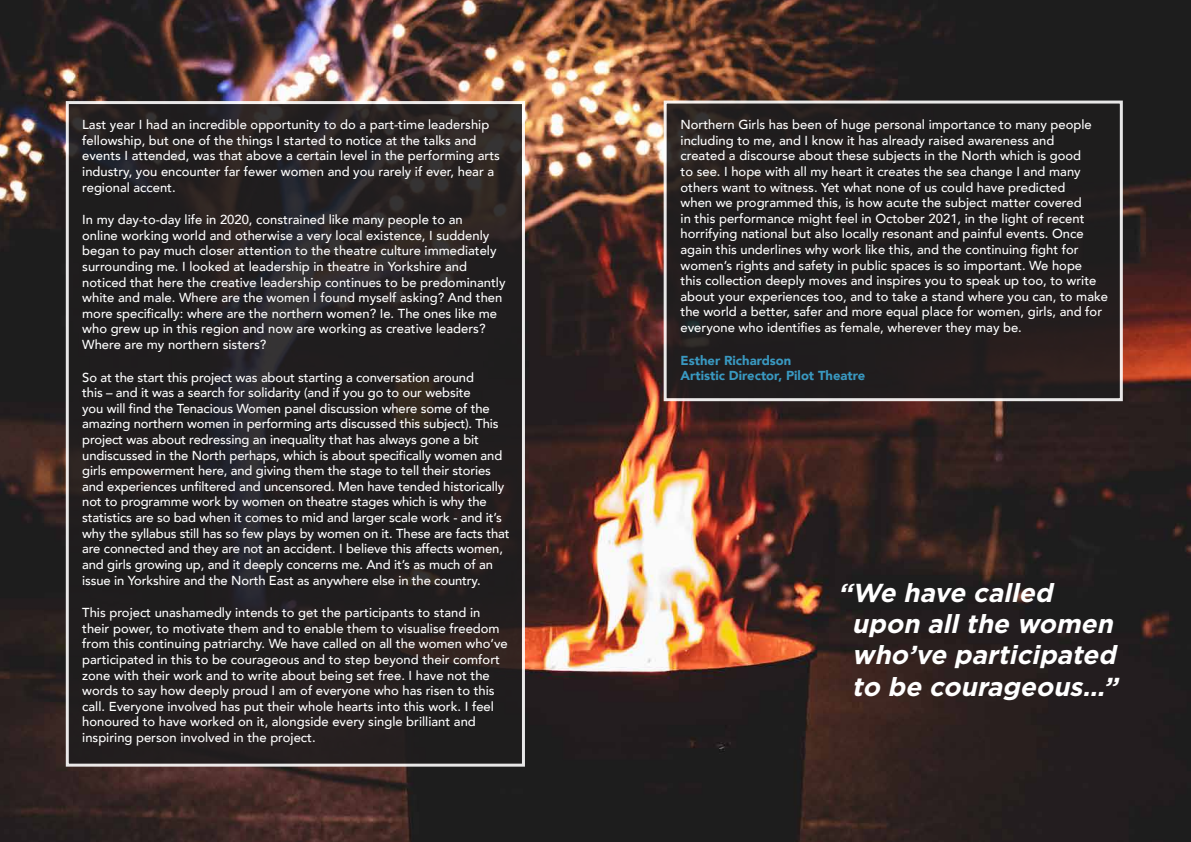
<style>
.page{position:relative;width:1191px;height:842px;background:#fff}
.page>*{position:absolute;margin:0;border:0;box-sizing:border-box;transform-origin:0 0}
.t1{font:italic 700 26px/31.2px "Gotham";color:#fff}
.t2{font:500 13px/15.6px "Avenir";color:#fff}
.t3{font:900 13px/15.6px "Avenir";color:#3998c0}
</style>
<div class="page">
<img style="left:0;top:0;width:1191px;height:842px">
<svg style="left:66px;top:101px;width:459px;height:666px;background:#272424"></svg>
<div style="left:663px;top:101px;width:459px;height:300px;background:#1f1d1e;border:3px solid #fff"></div>
<p class="t2" style="left:82px;top:116px;width:419px">Last year I had an incredible opportunity to do a part-time leadership fellowship, but one of the things I started to notice at the talks and events I attended, was that above a certain level in the performing arts industry, you encounter far fewer women and you rarely if ever, hear a regional accent.</p>
<p class="t2" style="left:82px;top:211px;width:425px">In my day-to-day life in 2020, constrained like many people to an<br>online working world and otherwise a very local existence, I suddenly began to pay much closer attention to the theatre culture immediately surrounding me. I looked at leadership in theatre in Yorkshire and noticed that here the creative leadership continues to be predominantly white and male. Where are the women I found myself asking? And then more specifically: where are the northern women? Ie. The ones like me who grew up in this region and now are working as creative leaders?<br>Where are my northern sisters?</p>
<p class="t2" style="left:82px;top:369px;width:429px">So at the start this project was about starting a conversation around<br>this – and it was a search for solidarity (and if you go to our website<br>you will find the Tenacious Women panel discussion where some of the amazing northern women in performing arts discussed this subject). This project was about redressing an inequality that has always gone a bit undiscussed in the North perhaps, which is about specifically women and girls empowerment here, and giving them the stage to tell their stories and experiences unfiltered and uncensored. Men have tended historically not to programme work by women on theatre stages which is why the statistics are so bad when it comes to mid and larger scale work - and it’s why the syllabus still has so few plays by women on it. These are facts that are connected and they are not an accident. I believe this affects women, and girls growing up, and it deeply concerns me. And it’s as much of an issue in Yorkshire and the North East as anywhere else in the country.</p>
<p class="t2" style="left:82px;top:604px;width:427px">This project unashamedly intends to get the participants to stand in their power, to motivate them and to enable them to visualise freedom from this continuing patriarchy. We have called on all the women who’ve participated in this to be courageous and to step beyond their comfort zone with their work and to write about being set free. I have not the words to say how deeply proud I am of everyone who has risen to this call. Everyone involved has put their whole hearts into this work. I feel honoured to have worked on it, alongside every single brilliant and inspiring person involved in the project.</p>
<p class="t2" style="left:680px;top:116px;width:429px">Northern Girls has been of huge personal importance to many people including to me, and I know it has already raised awareness and<br>created a discourse about these subjects in the North which is good<br>to see. I hope with all my heart it creates the sea change I and many others want to witness. Yet what none of us could have predicted<br>when we programmed this, is how acute the subject matter covered<br>in this performance might feel in October 2021, in the light of recent horrifying national but also locally resonant and painful events. Once again this underlines why work like this, and the continuing fight for women’s rights and safety in public spaces is so important. We hope<br>this collection deeply moves and inspires you to speak up too, to write about your experiences too, and to take a stand where you can, to make the world a better, safer and more equal place for women, girls, and for everyone who identifies as female, wherever they may be.</p>
<p class="t3" style="left:680px;top:352px;width:186px">Esther Richardson<br>Artistic Director, Pilot Theatre</p>
<h1 class="t1" style="left:852px;top:577px;width:274px;text-indent:-14px">“We have called upon allthe women who’ve participated to be courageous…”</h1>
</div>
